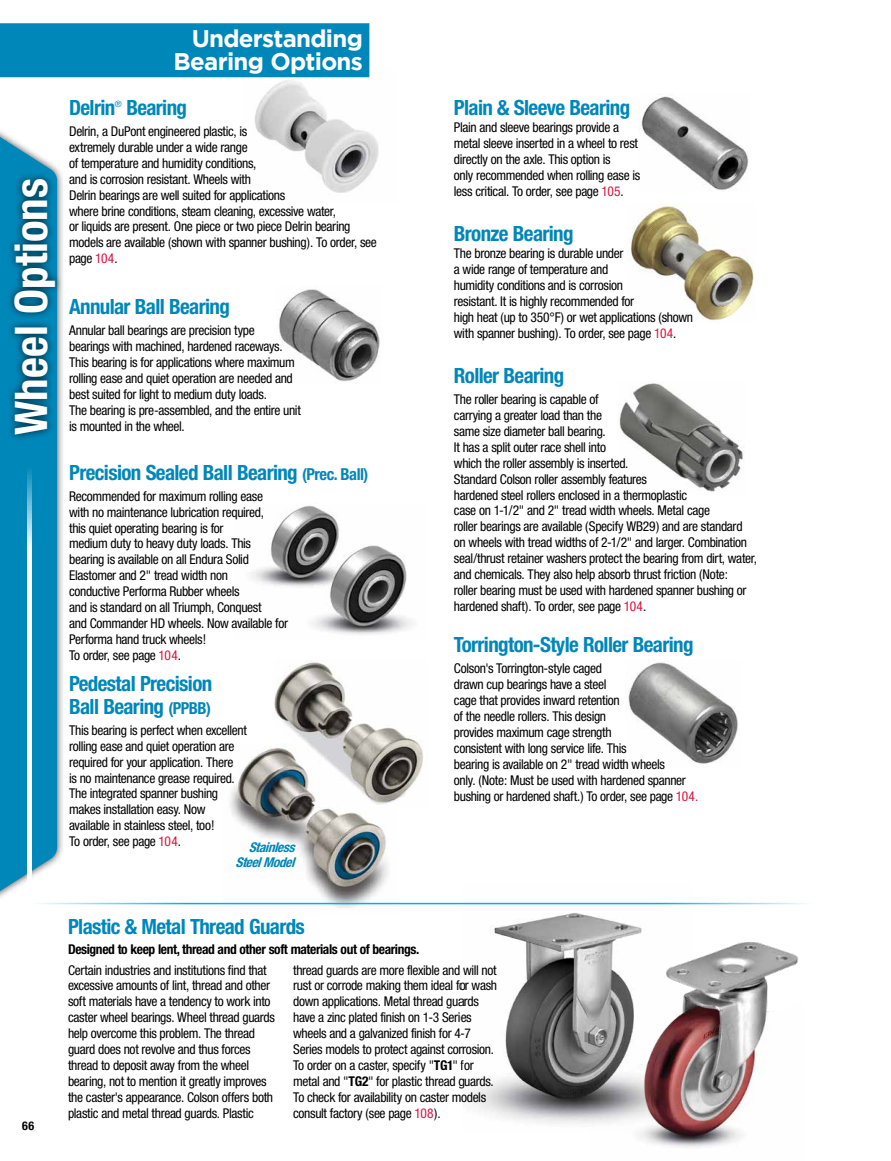
<style>
.page{position:relative;width:891px;height:1161px;background:#fff}
.page>*{position:absolute;margin:0;border:0;box-sizing:border-box;transform-origin:0 0}
.t1{font:700 condensed 45px "Helvetica Neue";color:#fff}
.t2{font:700 24px/22.5px "Gotham";letter-spacing:-.03em;color:#fff;text-align:right}
.t3{font:700 condensed 21px/22.5px "Helvetica Neue";letter-spacing:-.03em;color:#0087ba}
.t4{font:condensed 13.5px/15.9px "Helvetica Neue";letter-spacing:-.025em;color:#000}
.t5{font:700 condensed 13.5px "Helvetica Neue";letter-spacing:-.03em;color:#000}
.t6{font:italic 700 condensed 13.5px/15px "Helvetica Neue";color:#0087ba;text-align:right}
.t7{font:700 condensed 12px "Helvetica Neue";color:#000}
.t8{font:8.7px "Helvetica Neue";color:#0087ba}
.s1{color:#d7143f}
.s2{font-size:16.5px}
.s3{font-weight:700}
</style>
<div class="page">
<div style="left:0;top:123px;width:65px;height:782px;background:#000;opacity:.75"></div>
<svg style="left:0;top:130px;width:57px;height:768px;background:#1791bf"></svg>
<div style="left:6px;top:172px;width:57px;height:270px;background:#000;opacity:.75"></div>
<svg style="left:27px;top:468px;width:5px;height:417px"></svg>
<img style="left:222px;top:748px;width:176px;height:160px">
<img style="left:279px;top:289px;width:101px;height:93px">
<img style="left:627px;top:204px;width:127px;height:116px">
<img style="left:255px;top:80px;width:124px;height:113px">
<img style="left:274px;top:662px;width:149px;height:146px">
<img style="left:640px;top:96px;width:109px;height:94px">
<img style="left:251px;top:506px;width:162px;height:129px">
<img style="left:619px;top:383px;width:124px;height:109px">
<img style="left:628px;top:662px;width:110px;height:102px">
<hr style="left:28px;top:903px;width:782px;height:1px;background:#00aeef">
<img style="left:463px;top:902px;width:228px;height:222px">
<img style="left:592px;top:938px;width:206px;height:210px">
<div style="left:0;top:23px;width:370px;height:55px;background:#0087ba"></div>
<h1 class="t1" style="left:4px;top:435px;width:258px;rotate:-90deg">Wheel Options</h1>
<h2 class="t2" style="left:174px;top:27px;width:191px">Understanding<br>Bearing Options</h2>
<h3 class="t3" style="left:69px;top:96px;width:48px">Delrin</h3>
<p class="t8" style="left:115px;top:99px;width:8px">®</p>
<h3 class="t3" style="left:126px;top:96px;width:62px">Bearing</h3>
<h3 class="t3" style="left:454px;top:96px;width:178px">Plain &amp; Sleeve Bearing</h3>
<p class="t4" style="left:69px;top:123px;width:309px">Delrin, a DuPont engineered plastic, is<br>extremely durable under a wide range<br>of temperature and humidity conditions,<br>and is corrosion resistant. Wheels with<br>Delrin bearings are well suited for applications<br>where brine conditions, steam cleaning, excessive water,<br>or liquids are present. One piece or two piece Delrin bearing models are available (shown with spanner bushing). To order, see page <span class="s1">104</span>.</p>
<p class="t4" style="left:454px;top:119px;width:188px">Plain and sleeve bearings provide a metal sleeve inserted in a wheel to rest directly on the axle. This option is<br>only recommended when rolling ease is less critical. To order, see page <span class="s1">105</span>.</p>
<h3 class="t3" style="left:454px;top:222px;width:121px">Bronze Bearing</h3>
<p class="t4" style="left:454px;top:245px;width:241px">The bronze bearing is durable under<br>a wide range of temperature and<br>humidity conditions and is corrosion<br>resistant. It is highly recommended for<br>high heat (up to 350°F) or wet applications (shown with spanner bushing). To order, see page <span class="s1">104</span>.</p>
<h3 class="t3" style="left:69px;top:295px;width:162px">Annular Ball Bearing</h3>
<p class="t4" style="left:69px;top:323px;width:233px">Annular ball bearings are precision type<br>bearings with machined, hardened raceways.<br>This bearing is for applications where maximum rolling ease and quiet operation are needed and best suited for light to medium duty loads.<br>The bearing is pre-assembled, and the entire unit is mounted in the wheel.</p>
<h3 class="t3" style="left:454px;top:364px;width:112px">Roller Bearing</h3>
<p class="t4" style="left:454px;top:391px;width:305px">The roller bearing is capable of<br>carrying a greater load than the<br>same size diameter ball bearing.<br>It has a split outer race shell into<br>which the roller assembly is inserted.<br>Standard Colson roller assembly features<br>hardened steel rollers enclosed in a thermoplastic<br>case on 1-1/2" and 2" tread width wheels. Metal cage<br>roller bearings are available (Specify WB29) and are standard on wheels with tread widths of 2-1/2" and larger. Combination seal/thrust retainer washers protect the bearing from dirt, water, and chemicals. They also help absorb thrust friction (Note:<br>roller bearing must be used with hardened spanner bushing or hardened shaft). To order, see page <span class="s1">104</span>.</p>
<h3 class="t3" style="left:69px;top:461px;width:301px">Precision Sealed Ball Bearing <span class="s2">(Prec. Ball)</span></h3>
<p class="t4" style="left:69px;top:488px;width:220px">Recommended for maximum rolling ease<br>with no maintenance lubrication required,<br>this quiet operating bearing is for<br>medium duty to heavy duty loads. This bearing is available on all Endura Solid Elastomer and 2" tread width non<br>conductive Performa Rubber wheels<br>and is standard on all Triumph, Conquest<br>and Commander HD wheels. Now available for Performa hand truck wheels!<br>To order, see page <span class="s1">104</span>.</p>
<h3 class="t3" style="left:454px;top:633px;width:241px">Torrington-Style Roller Bearing</h3>
<p class="t4" style="left:454px;top:661px;width:246px">Colson's Torrington-style caged<br>drawn cup bearings have a steel<br>cage that provides inward retention<br>of the needle rollers. This design<br>provides maximum cage strength<br>consistent with long service life. This<br>bearing is available on 2" tread width wheels<br>only. (Note: Must be used with hardened spanner bushing or hardened shaft.) To order, see page <span class="s1">104.</span></p>
<h3 class="t3" style="left:69px;top:672px;width:145px">Pedestal Precision<br>Ball Bearing <span class="s2">(PPBB)</span></h3>
<p class="t4" style="left:69px;top:722px;width:179px">This bearing is perfect when excellent rolling ease and quiet operation are required for your application. There<br>is no maintenance grease required.<br>The integrated spanner bushing makes installation easy. Now available in stainless steel, too!<br>To order, see page <span class="s1">104</span>.</p>
<p class="t6" style="left:235px;top:839px;width:65px">Stainless<br>SteelModel</p>
<p class="t7" style="left:22px;top:1119px;width:13px">66</p>
<h3 class="t3" style="left:68px;top:915px;width:238px">Plastic &amp; Metal Thread Guards</h3>
<p class="t5" style="left:68px;top:941px;width:353px">Designed to keep lent, thread and other soft materials out of bearings.</p>
<p class="t4" style="left:68px;top:962px;width:209px">Certain industries and institutions find that excessive amounts of lint, thread and other soft materials have a tendency to work into caster wheel bearings. Wheel thread guards help overcome this problem. The thread guard does not revolve and thus forces thread to deposit away from the wheel bearing, not to mention it greatly improves the caster's appearance. Colson offers both plastic and metal thread guards. Plastic</p>
<p class="t4" style="left:293px;top:962px;width:206px">thread guards are more flexible and will not rust or corrode making them ideal for wash down applications. Metal thread guards have a zinc plated finish on 1-3 Series wheels and a galvanized finish for 4-7<br>Series models to protect against corrosion.<br>To order on a caster, specify "<span class="s3">TG1</span>" for metal and "<span class="s3">TG2</span>" for plastic thread guards.<br>To check for availability on caster models consult factory (see page <span class="s1">108</span>).</p>
</div>
